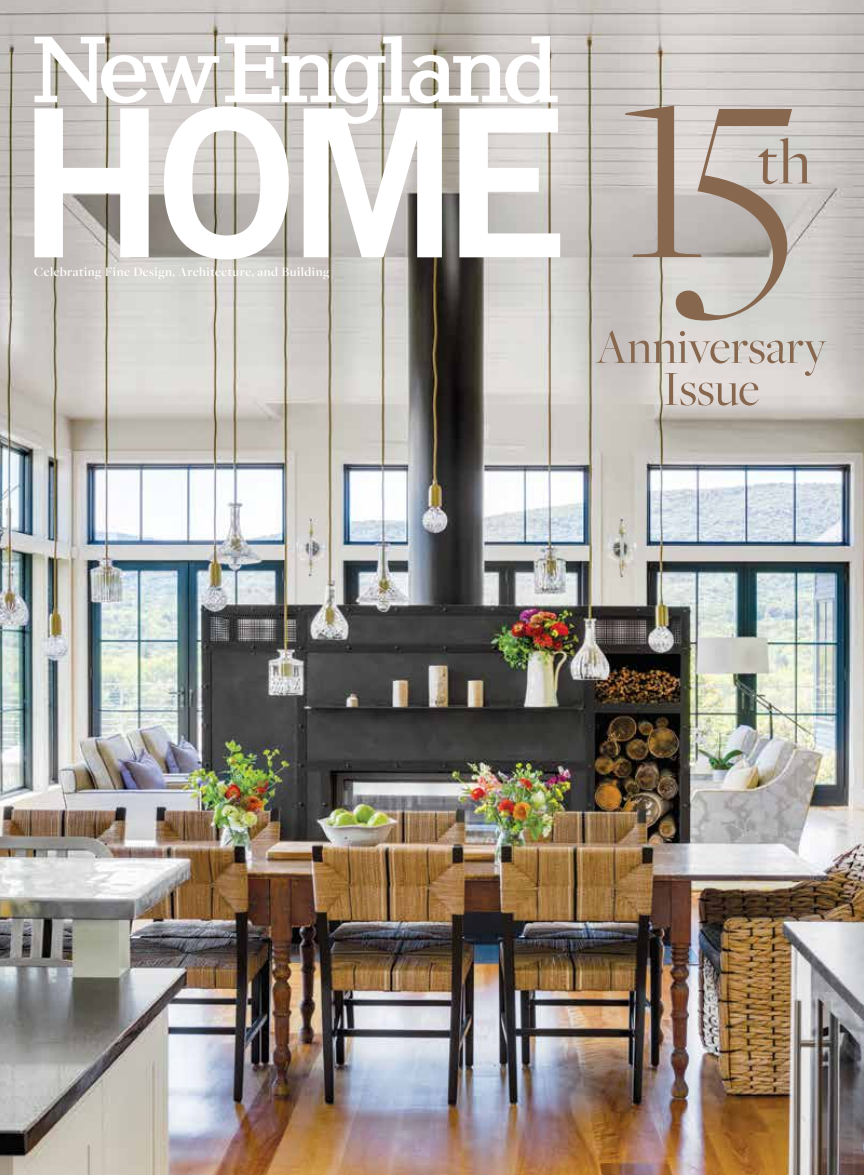
<style>
.page{position:relative;width:864px;height:1175px;background:#fff}
.page>*{position:absolute;margin:0;border:0;box-sizing:border-box;transform-origin:0 0}
.t1{font:300 316.2px "Freight Big Pro";color:#88674f}
.t2{font:67.8px "Freight Big Pro";color:#88674f}
.t3{font:51px/42px "Freight Big Pro";color:#88674f;text-align:center}
.t4{font:600 13.35px "Freight Big Pro";letter-spacing:.035em;color:#fff}
</style>
<div class="page">
<img style="left:0;top:0;width:864px;height:1174px">
<svg style="left:34px;top:106px;width:526px;height:153px"></svg>
<svg style="left:34px;top:37px;width:185px;height:66px"></svg>
<svg style="left:225px;top:36px;width:333px;height:88px"></svg>
<p class="t4" style="left:34px;top:263px;width:297px">Celebrating Fine Design, Architecture, and Building</p>
<h1 class="t1" style="left:615px;top:-47px;width:186px">15</h1>
<h2 class="t2" style="left:757px;top:118px;width:56px">th</h2>
<h3 class="t3" style="left:596px;top:324px;width:232px">Anniversary<br>Issue</h3>
</div>
